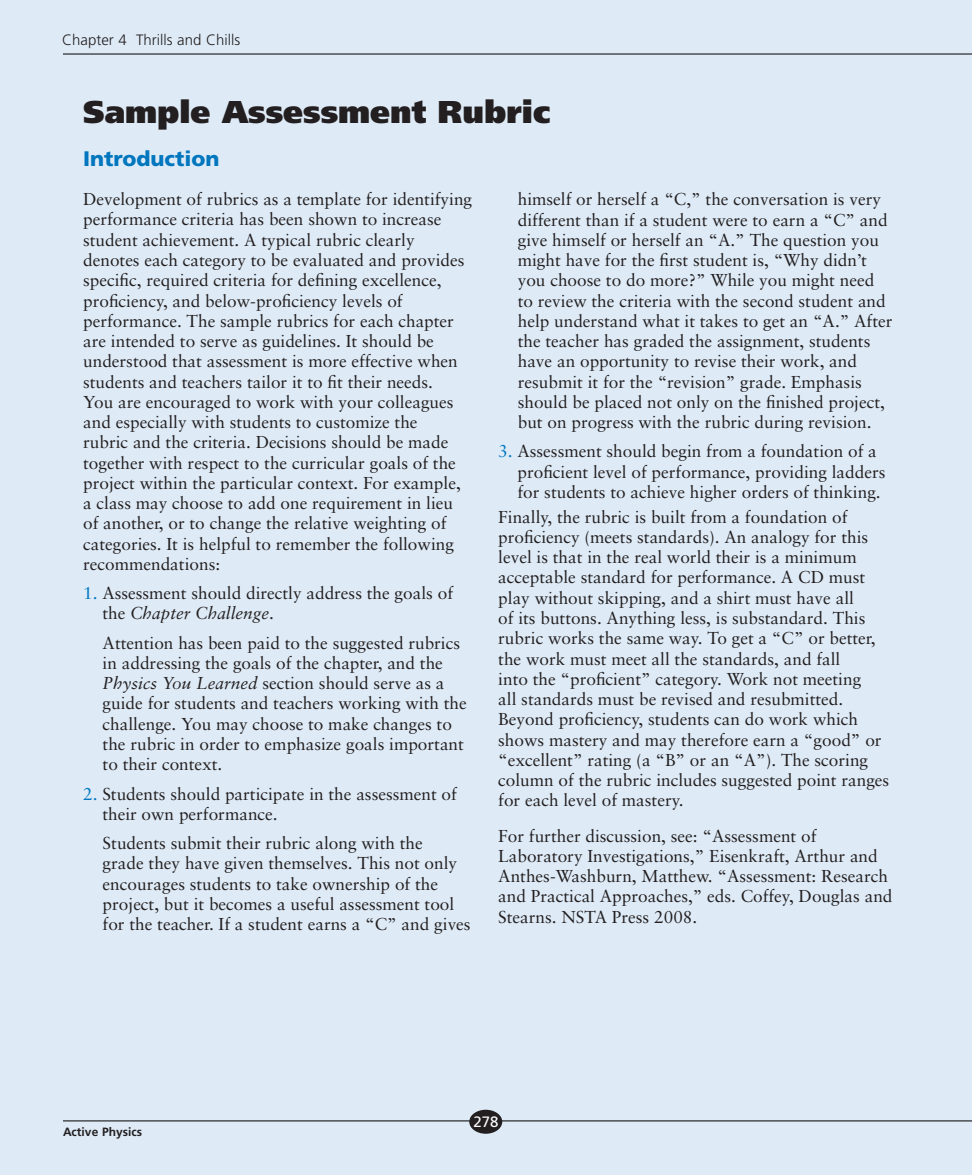
<style>
.page{position:relative;width:972px;height:1175px;background:#fff}
.page>*{position:absolute;margin:0;border:0;box-sizing:border-box;transform-origin:0 0}
.t1{font:900 31.5px "Frutiger";color:#231f20}
.t2{font:900 21px "Frutiger";color:#0076be}
.t3{font:17.25px/20.2px "Sabon";color:#231f20}
.t4{font:300 15px "Frutiger";color:#231f20}
.t5{font:15px "Frutiger";color:#fff}
.t6{font:700 12px "Frutiger";color:#231f20}
.s1{color:#0076be}
.s2{font-style:italic}
</style>
<div class="page">
<div style="left:0;top:0;width:972px;height:1174px;background:#deebf7"></div>
<hr style="left:63px;top:54px;width:909px;height:1px;background:#000">
<hr style="left:63px;top:1120px;width:909px;height:1px;background:#000">
<div style="left:469px;top:1109px;width:33px;height:24px;background:#231f20;border-radius:50%"></div>
<p class="t4" style="left:62px;top:31px;width:179px">Chapter 4 Thrills and Chills</p>
<h1 class="t1" style="left:83px;top:93px;width:469px">Sample Assessment Rubric</h1>
<p class="t2" style="left:83px;top:146px;width:138px">Introduction</p>
<p class="t3" style="left:83px;top:189px;width:391px">Development of rubrics as a template for identifying performance criteria has been shown to increase student achievement. A typical rubric clearly denotes each category to be evaluated and provides specific, required criteria for defining excellence, proficiency, and below-proficiency levels of performance. The sample rubrics for each chapter are intended to serve as guidelines. It should be understood that assessment is more effective when students and teachers tailor it to fit their needs.<br>You are encouraged to work with your colleagues and especially with students to customize the<br>rubric and the criteria. Decisions should be made together with respect to the curricular goals of the project within the particular context. For example, a class may choose to add one requirement in lieu of another, or to change the relative weighting of categories. It is helpful to remember the following recommendations:</p>
<p class="t3" style="left:102px;top:583px;width:352px;text-indent:-19px"><span class="s1">1.</span> Assessment should directly address the goals of the <span class="s2">Chapter Challenge</span>.</p>
<p class="t3" style="left:103px;top:632px;width:366px">Attention has been paid to the suggested rubrics in addressing the goals of the chapter, and the <span class="s2">Physics You Learned</span> section should serve as a guide for students and teachers working with the challenge. You may choose to make changes to the rubric in order to emphasize goals important to their context.</p>
<p class="t3" style="left:102px;top:783px;width:356px;text-indent:-19px"><span class="s1">2.</span> Students should participate in the assessment of their own performance.</p>
<p class="t3" style="left:103px;top:832px;width:370px">Students submit their rubric along with the<br>grade they have given themselves. This not only encourages students to take ownership of the project, but it becomes a useful assessment tool for the teacher. If a student earns a “C” and gives</p>
<p class="t3" style="left:518px;top:189px;width:376px">himself or herself a “C,” the conversation is very different than if a student were to earn a “C” and give himself or herself an “A.” The question you might have for the first student is, “Why didn’t you choose to do more?” While you might need to review the criteria with the second student and help understand what it takes to get an “A.” After the teacher has graded the assignment, students have an opportunity to revise their work, and resubmit it for the “revision” grade. Emphasis should be placed not only on the finished project, but on progress with the rubric during revision.</p>
<p class="t3" style="left:517px;top:441px;width:370px;text-indent:-19px"><span class="s1">3.</span> Assessment should begin from a foundation of a proficient level of performance, providing ladders for students to achieve higher orders of thinking.</p>
<p class="t3" style="left:498px;top:506px;width:393px">Finally, the rubric is built from a foundation of proficiency (meets standards). An analogy for this level is that in the real world their is a minimum acceptable standard for performance. A CD must play without skipping, and a shirt must have all<br>of its buttons. Anything less, is substandard. This rubric works the same way. To get a “C” or better, the work must meet all the standards, and fall<br>into the “proficient” category. Work not meeting<br>all standards must be revised and resubmitted.<br>Beyond proficiency, students can do work which shows mastery and may therefore earn a “good” or “excellent” rating (a “B” or an “A”). The scoring column of the rubric includes suggested point ranges for each level of mastery.</p>
<p class="t3" style="left:498px;top:825px;width:396px">For further discussion, see: “Assessment of Laboratory Investigations,” Eisenkraft, Arthur and Anthes-Washburn, Matthew. “Assessment: Research and Practical Approaches,” eds. Coffey, Douglas and Stearns. NSTA Press 2008.</p>
<p class="t6" style="left:63px;top:1124px;width:81px">Active Physics</p>
<p class="t5" style="left:474px;top:1112px;width:27px">278</p>
</div>
